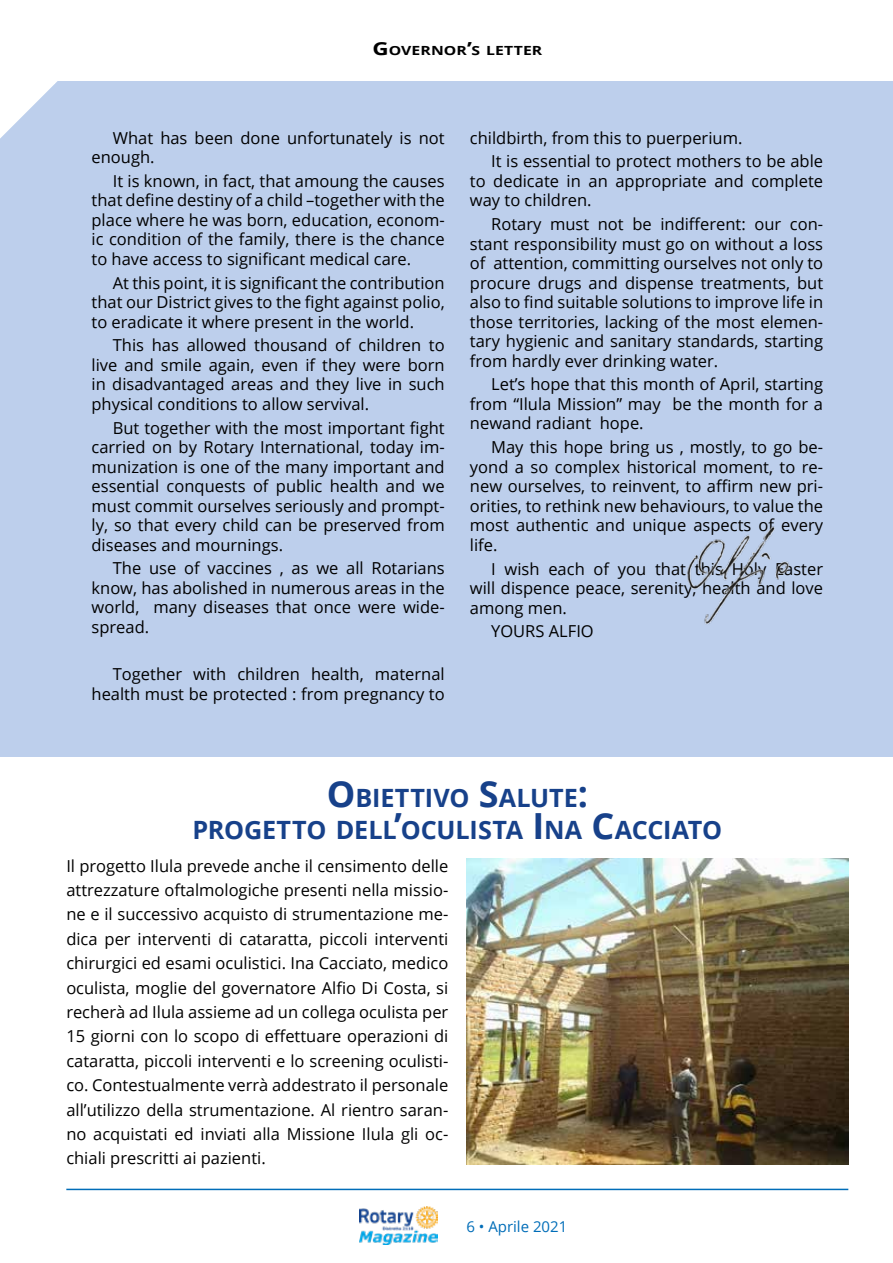
<style>
.page{position:relative;width:893px;height:1263px;background:#fff}
.page>*{position:absolute;margin:0;border:0;box-sizing:border-box;transform-origin:0 0}
.t1{font:700 25.2px/32.7px "Open Sans";letter-spacing:-.005em;color:#17418a;text-align:center}
.t2{font:16.5px/19.5px "Open Sans";color:#000;text-align:justify}
.t3{font:15px "Open Sans";color:#006db8}
.t4{font:700 12.6px "Open Sans";letter-spacing:.005em;color:#000;scale:1.25 1}
.s1{font-size:18px}
.s2{font-size:36px}
</style>
<div class="page">
<img style="left:359px;top:1206px;width:78px;height:39px">
<hr style="left:66px;top:1189px;width:782px;height:1px;background:#006db8">
<div style="left:0;top:82px;width:893px;height:675px;background:#bdcfec"></div>
<svg style="left:0;top:81px;width:62px;height:58px"></svg>
<img style="left:687px;top:526px;width:103px;height:98px">
<img style="left:466px;top:859px;width:382px;height:305px">
<p class="t4" style="left:372px;top:42px;width:137px"><span class="s1">G</span>OVERNOR<span class="s1">’</span>S LETTER</p>
<p class="t2" style="left:92px;top:127px;width:355px;text-indent:21px">What has been done unfortunately is not enough.</p>
<p class="t2" style="left:92px;top:171px;width:355px;text-indent:21px">It is known, in fact, that amoung the causes that define destiny of a child –together with the place where he was born, education, econom&shy;ic condition of the family, there is the chance to have access to significant medical care.</p>
<p class="t2" style="left:92px;top:272px;width:355px;text-indent:21px">At this point, it is significant the contribution that our District gives to the fight against polio, to eradicate it where present in the world.</p>
<p class="t2" style="left:92px;top:335px;width:355px;text-indent:21px">This has allowed thousand of children to live and smile again, even if they were born in disadvantaged areas and they live in such physical conditions to allow servival.</p>
<p class="t2" style="left:92px;top:417px;width:355px;text-indent:21px">But together with the most important fight carried on by Rotary International, today im&shy;munization is one of the many important and essential conquests of public health and we must commit ourselves seriously and prompt&shy;ly, so that every child can be preserved from diseases and mournings.</p>
<p class="t2" style="left:92px;top:558px;width:355px;text-indent:21px">The use of vaccines , as we all Rotarians know, has abolished in numerous areas in the world, many diseases that once were wide&shy;spread.</p>
<p class="t2" style="left:92px;top:664px;width:355px;text-align:right">Together with children health, maternal health must be protected : from pregnancy to</p>
<p class="t2" style="left:491px;top:125px;width:333px;line-height:23.7px;text-indent:-21px">childbirth, from this to puerperium.<br>It is essential to protect mothers to be able</p>
<p class="t2" style="left:470px;top:171px;width:355px">to dedicate in an appropriate and complete way to children.</p>
<p class="t2" style="left:470px;top:214px;width:355px;text-indent:21px">Rotary must not be indifferent: our con&shy;stant responsibility must go on without a loss of attention, committing ourselves not only to procure drugs and dispense treatments, but also to find suitable solutions to improve life in those territories, lacking of the most elemen&shy;tary hygienic and sanitary standards, starting from hardly ever drinking water.</p>
<p class="t2" style="left:470px;top:374px;width:355px;text-indent:21px">Let’s hope that this month of April, starting from “Ilula Mission” may be the month for a newand radiant hope.</p>
<p class="t2" style="left:470px;top:437px;width:355px;text-indent:21px">May this hope bring us , mostly, to go be&shy;yond a so complex historical moment, to re&shy;new ourselves, to reinvent, to affirm new pri&shy;orities, to rethink new behaviours, to value the most authentic and unique aspects of every life.</p>
<p class="t2" style="left:470px;top:558px;width:355px;text-indent:21px">I wish each of you that this Holy Easter will dispence peace, serenity, health and love among men.</p>
<p class="t2" style="left:491px;top:621px;width:104px">YOURS ALFIO</p>
<p class="t1" style="left:192px;top:780px;width:531px"><span class="s2">O</span> BIETTIVO <span class="s2">S</span>ALUTE<span class="s2">:<br></span>PROGETTO DELL<span class="s2">’</span>OCU LISTA <span class="s2">I</span> NA <span class="s2">C</span>ACCIATO</p>
<p class="t2" style="left:66px;top:853px;width:384px;line-height:24.5px">Il progetto Ilula prevede anche il censimento delle attrezzature oftalmologiche presenti nella missio&shy;ne e il successivo acquisto di strumentazione me&shy;dica per interventi di cataratta, piccoli interventi chirurgici ed esami oculistici. Ina Cacciato, medico oculista, moglie del governatore Alfio Di Costa, si recherà ad Ilula assieme ad un collega oculista per 15 giorni con lo scopo di effettuare operazioni di cataratta, piccoli interventi e lo screening oculisti&shy;co. Contestualmente verrà addestrato il personale all’utilizzo della strumentazione. Al rientro saran&shy;no acquistati ed inviati alla Missione Ilula gli oc&shy;chiali prescritti ai pazienti.</p>
<p class="t3" style="left:466px;top:1216px;width:103px">6 • Aprile 2021</p>
</div>
